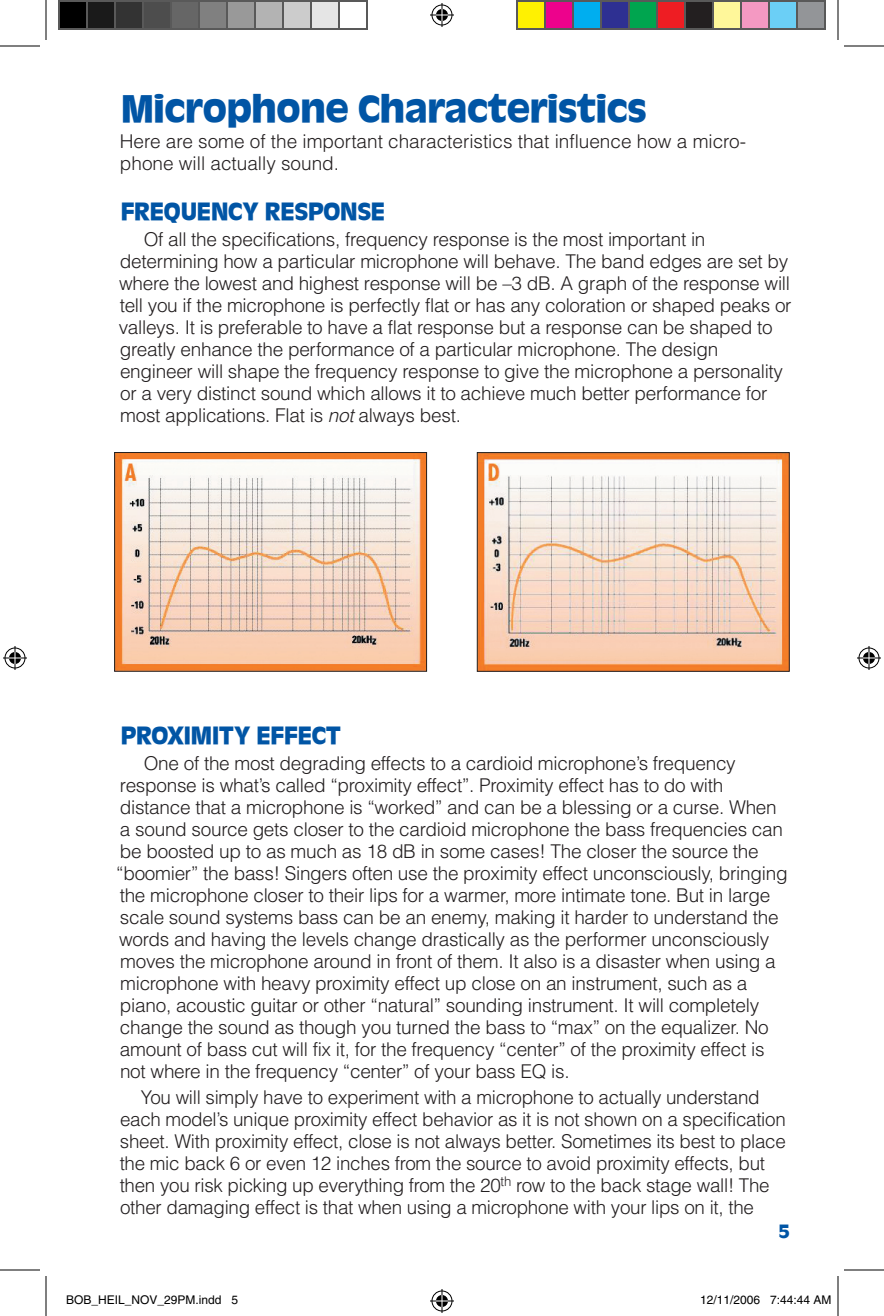
<style>
.page{position:relative;width:884px;height:1316px;background:#fff}
.page>*{position:absolute;margin:0;border:0;box-sizing:border-box;transform-origin:0 0}
.t1{font:700 40px "Antigoni Bd";letter-spacing:-.01em;color:#0155a5}
.t2{font:700 26px "Antigoni Bd";letter-spacing:-.01em;color:#0155a5}
.t3{font:700 20px "Antigoni Bd";color:#0155a5}
.t4{font:300 19px/22px "Helvetica";letter-spacing:-.015em;color:#231f20}
.t5{font:12px "Helvetica";color:#000}
.s1{font-style:italic}
</style>
<div class="page">
<img style="left:116px;top:454px;width:309px;height:216px">
<div style="left:114px;top:452px;width:313px;height:220px;border:1px solid #231f20"></div>
<img style="left:479px;top:454px;width:309px;height:216px">
<div style="left:477px;top:452px;width:313px;height:220px;border:1px solid #231f20"></div>
<hr style="left:0;top:46px;width:30px;height:1px;background:#000">
<hr style="left:854px;top:46px;width:30px;height:1px;background:#000">
<hr style="left:0;top:1270px;width:30px;height:1px;background:#000">
<hr style="left:854px;top:1270px;width:30px;height:1px;background:#000">
<hr style="left:46px;top:0;width:1px;height:30px;background:#000">
<hr style="left:46px;top:1286px;width:1px;height:30px;background:#000">
<hr style="left:838px;top:0;width:1px;height:30px;background:#000">
<hr style="left:838px;top:1286px;width:1px;height:30px;background:#000">
<hr style="left:4px;top:46px;width:36px;height:1px;background:#000">
<hr style="left:844px;top:46px;width:36px;height:1px;background:#000">
<hr style="left:4px;top:1270px;width:36px;height:1px;background:#000">
<hr style="left:844px;top:1270px;width:36px;height:1px;background:#000">
<hr style="left:46px;top:4px;width:1px;height:36px;background:#000">
<hr style="left:46px;top:1276px;width:1px;height:36px;background:#000">
<hr style="left:838px;top:4px;width:1px;height:36px;background:#000">
<hr style="left:838px;top:1276px;width:1px;height:36px;background:#000">
<svg style="left:430px;top:3px;width:24px;height:24px"></svg>
<svg style="left:430px;top:1289px;width:24px;height:24px"></svg>
<svg style="left:3px;top:646px;width:24px;height:24px"></svg>
<svg style="left:857px;top:646px;width:24px;height:24px"></svg>
<div style="left:59px;top:1px;width:28px;height:28px;background:#000"></div>
<div style="left:58px;top:0;width:30px;height:30px;border:2px solid #595959"></div>
<div style="left:87px;top:1px;width:28px;height:28px;background:#1a1a1a"></div>
<div style="left:86px;top:0;width:30px;height:30px;border:2px solid #595959"></div>
<div style="left:115px;top:1px;width:28px;height:28px;background:#333"></div>
<div style="left:114px;top:0;width:30px;height:30px;border:2px solid #595959"></div>
<div style="left:143px;top:1px;width:28px;height:28px;background:#4d4d4d"></div>
<div style="left:142px;top:0;width:30px;height:30px;border:2px solid #595959"></div>
<div style="left:171px;top:1px;width:28px;height:28px;background:#666"></div>
<div style="left:170px;top:0;width:30px;height:30px;border:2px solid #595959"></div>
<div style="left:199px;top:1px;width:28px;height:28px;background:#808080"></div>
<div style="left:198px;top:0;width:30px;height:30px;border:2px solid #595959"></div>
<div style="left:227px;top:1px;width:28px;height:28px;background:#999"></div>
<div style="left:226px;top:0;width:30px;height:30px;border:2px solid #595959"></div>
<div style="left:255px;top:1px;width:28px;height:28px;background:#b3b3b3"></div>
<div style="left:254px;top:0;width:30px;height:30px;border:2px solid #595959"></div>
<div style="left:283px;top:1px;width:28px;height:28px;background:#ccc"></div>
<div style="left:282px;top:0;width:30px;height:30px;border:2px solid #595959"></div>
<div style="left:311px;top:1px;width:28px;height:28px;background:#e5e5e5"></div>
<div style="left:310px;top:0;width:30px;height:30px;border:2px solid #595959"></div>
<div style="left:338px;top:0;width:30px;height:30px;border:2px solid #595959"></div>
<div style="left:517px;top:1px;width:28px;height:28px;background:#fff101"></div>
<div style="left:516px;top:0;width:30px;height:30px;border:2px solid #595959"></div>
<div style="left:545px;top:1px;width:28px;height:28px;background:#ed028c"></div>
<div style="left:544px;top:0;width:30px;height:30px;border:2px solid #595959"></div>
<div style="left:573px;top:1px;width:28px;height:28px;background:#00aeef"></div>
<div style="left:572px;top:0;width:30px;height:30px;border:2px solid #595959"></div>
<div style="left:601px;top:1px;width:28px;height:28px;background:#2e3092"></div>
<div style="left:600px;top:0;width:30px;height:30px;border:2px solid #595959"></div>
<div style="left:629px;top:1px;width:28px;height:28px;background:#00a54f"></div>
<div style="left:628px;top:0;width:30px;height:30px;border:2px solid #595959"></div>
<div style="left:657px;top:1px;width:28px;height:28px;background:#ee1d23"></div>
<div style="left:656px;top:0;width:30px;height:30px;border:2px solid #595959"></div>
<div style="left:685px;top:1px;width:28px;height:28px;background:#231f20"></div>
<div style="left:684px;top:0;width:30px;height:30px;border:2px solid #595959"></div>
<div style="left:713px;top:1px;width:28px;height:28px;background:#fff79a"></div>
<div style="left:712px;top:0;width:30px;height:30px;border:2px solid #595959"></div>
<div style="left:741px;top:1px;width:28px;height:28px;background:#f499c2"></div>
<div style="left:740px;top:0;width:30px;height:30px;border:2px solid #595959"></div>
<div style="left:769px;top:1px;width:28px;height:28px;background:#6bcff6"></div>
<div style="left:768px;top:0;width:30px;height:30px;border:2px solid #595959"></div>
<div style="left:797px;top:1px;width:28px;height:28px;background:#939598"></div>
<div style="left:796px;top:0;width:30px;height:30px;border:2px solid #595959"></div>
<div style="left:741px;top:1296px;width:5px;height:8px;border:1px solid #fff;border-radius:50%"></div>
<div style="left:740px;top:1295px;width:7px;height:10px;border:1px solid #fff;border-radius:50%"></div>
<div style="left:747px;top:1295px;width:6px;height:10px;border:1px solid #fff;border-radius:50%"></div>
<svg style="left:748px;top:1295px;width:5px;height:10px"></svg>
<h1 class="t1" style="left:121px;top:82px;width:527px">Microphone Characteristics</h1>
<p class="t4" style="left:120px;top:130px;width:628px">Here are some of the important characteristics that influence how a micro&shy;phone will actually sound.</p>
<h2 class="t2" style="left:121px;top:194px;width:266px">FREQUENCY RESPONSE</h2>
<p class="t4" style="left:119px;top:228px;width:674px;text-indent:25px">Of all the specifications, frequency response is the most important in determining how a particular microphone will behave. The band edges are set by where the lowest and highest response will be –3 dB. A graph of the response will tell you if the microphone is perfectly flat or has any coloration or shaped peaks or valleys. It is preferable to have a flat response but a response can be shaped to greatly enhance the performance of a particular microphone. The design engineer will shape the frequency response to give the microphone a personality or a very distinct sound which allows it to achieve much better performance for most applications. Flat is <span class="s1">not</span> always best.</p>
<h2 class="t2" style="left:121px;top:718px;width:222px">PROXIMITY EFFECT</h2>
<p class="t4" style="left:116px;top:752px;width:673px;text-indent:27px">One of the most degrading effects to a cardioid microphone’s frequency response is what’s called “proximity effect”. Proximity effect has to do with distance that a microphone is “worked” and can be a blessing or a curse. When a sound source gets closer to the cardioid microphone the bass frequencies can be boosted up to as much as 18 dB in some cases! The closer the source the “boomier” the bass! Singers often use the proximity effect unconsciously, bringing the microphone closer to their lips for a warmer, more intimate tone. But in large scale sound systems bass can be an enemy, making it harder to understand the words and having the levels change drastically as the performer unconsciously moves the microphone around in front of them. It also is a disaster when using a microphone with heavy proximity effect up close on an instrument, such as a piano, acoustic guitar or other “natural” sounding instrument. It will completely change the sound as though you turned the bass to “max” on the equalizer. No amount of bass cut will fix it, for the frequency “center” of the proximity effect is not where in the frequency “center” of your bass EQ is.</p>
<p class="t4" style="left:120px;top:1086px;width:668px;text-indent:21px">You will simply have to experiment with a microphone to actually understand each model’s unique proximity effect behavior as it is not shown on a specification sheet. With proximity effect, close is not always better. Sometimes its best to place the mic back 6 or even 12 inches from the source to avoid proximity effects, but then you risk picking up everything from the 20<sup>th</sup> row to the back stage wall! The other damaging effect is that when using a microphone with your lips on it, the</p>
<p class="t3" style="left:778px;top:1218px;width:13px">5</p>
<p class="t5" style="left:66px;top:1293px;width:174px">BOB_HEIL_NOV_29PM.indd 5</p>
<p class="t5" style="left:700px;top:1293px;width:133px">12/11/2006 7:44:44 AM</p>
</div>
